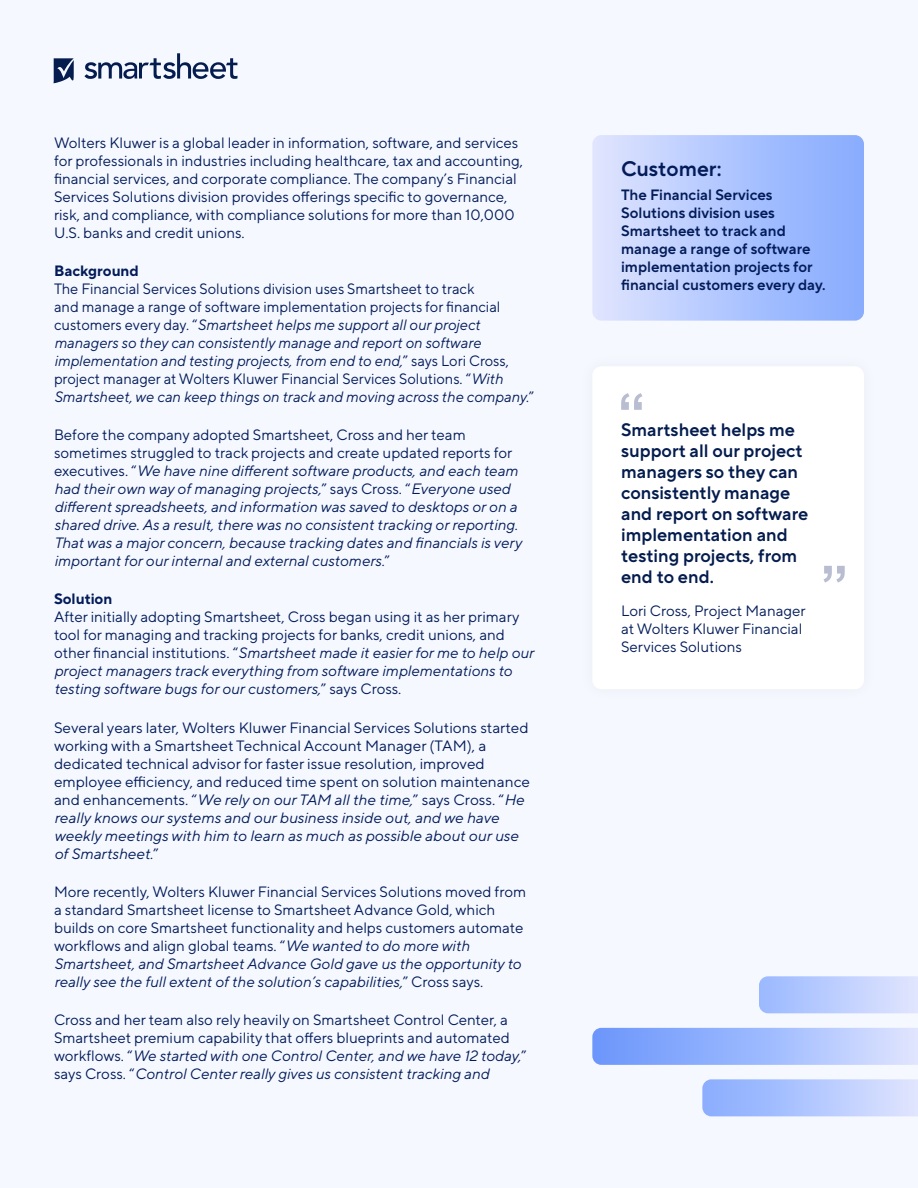
<style>
.page{position:relative;width:918px;height:1188px;background:#f5f8ff}
.page>*{position:absolute;margin:0;border:0;box-sizing:border-box;transform-origin:0 0}
.Header_in_Blue_Gradient_Box{font:600 21px "TT Norms Pro";color:#031c59}
.Quote_in_White_box{font:600 18px/21px "TT Norms Pro";color:#041c4e}
.Main_Body_Text{font:15px/18px "TT Norms Pro";color:#031c59}
.Main_Body_Text-2{font:italic 15px/18px "TT Norms Pro";color:#031c59}
.Text_in_Blue_Gradient_Box{font:600 15px/18px "TT Norms Pro";color:#031c59}
.Quote_Byline{font:15px/18px "TT Norms Pro";color:#031c59}
.s1{font-weight:700}
.s2{font-style:italic}
.s3{font-style:normal}
</style>
<div class="page">
<svg style="left:592px;top:135px;width:272px;height:186px;background:#b2c7fe"></svg>
<div style="left:592px;top:366px;width:272px;height:323px;background:#fff;border-radius:9px"></div>
<svg style="left:621px;top:393px;width:21px;height:17px"></svg>
<svg style="left:824px;top:566px;width:21px;height:17px"></svg>
<svg style="left:84px;top:53px;width:153px;height:26px"></svg>
<svg style="left:53px;top:58px;width:21px;height:25px"></svg>
<svg style="left:759px;top:976px;width:159px;height:37px;background:#becffe"></svg>
<svg style="left:702px;top:1079px;width:216px;height:37px;background:#b3c8fe"></svg>
<svg style="left:592px;top:1028px;width:326px;height:37px;background:#a0bbfd"></svg>
<p class="Main_Body_Text" style="left:54px;top:132px;width:471px">Wolters Kluwer is a global leader in information, software, and services for professionals in industries including healthcare, tax and accounting, financial services, and corporate compliance. The company’s Financial Services Solutions division provides offerings specific to governance, risk, and compliance, with compliance solutions for more than 10,000<br>U.S. banks and credit unions.</p>
<p class="Main_Body_Text" style="left:54px;top:261px;width:482px"><span class="s1">Background<br></span>The Financial Services Solutions division uses Smartsheet to track<br>and manage a range of software implementation projects for financial customers every day. “<span class="s2">Smartsheet helps me support all our project managers so they can consistently manage and report on software implementation and testing projects, from end to end,</span>” says Lori Cross, project manager at Wolters Kluwer Financial Services Solutions. “<span class="s2">With Smartsheet, we can keep things on track and moving across the company.</span>”</p>
<p class="Main_Body_Text-2" style="left:54px;top:425px;width:469px"><span class="s3">Before the company adopted Smartsheet, Cross and her team sometimes struggled to track projects and create updated reports for executives. “</span>We have nine different software products, and each team had their own way of managing projects,<span class="s3">” says Cross. “</span>Everyone used different spreadsheets, and information was saved to desktops or on a shared drive. As a result, there was no consistent tracking or reporting.<br>That was a major concern, because tracking dates and financials is very important for our internal and external customers.<span class="s3">”</span></p>
<p class="Main_Body_Text" style="left:54px;top:589px;width:481px"><span class="s1">Solution<br></span>After initially adopting Smartsheet, Cross began using it as her primary tool for managing and tracking projects for banks, credit unions, and other financial institutions. “<span class="s2">Smartsheet made it easier for me to help our project managers track everything from software implementations to testing software bugs for our customers,</span>” says Cross.</p>
<p class="Main_Body_Text" style="left:54px;top:717px;width:477px">Several years later, Wolters Kluwer Financial Services Solutions started working with a Smartsheet Technical Account Manager (TAM), a dedicated technical advisor for faster issue resolution, improved employee efficiency, and reduced time spent on solution maintenance and enhancements. “<span class="s2">We rely on our TAM all the time,</span>” says Cross. “<span class="s2">He really knows our systems and our business inside out, and we have weekly meetings with him to learn as much as possible about our use of Smartsheet.</span>”</p>
<p class="Main_Body_Text" style="left:54px;top:882px;width:474px">More recently, Wolters Kluwer Financial Services Solutions moved from a standard Smartsheet license to Smartsheet Advance Gold, which builds on core Smartsheet functionality and helps customers automate workflows and align global teams. “<span class="s2">We wanted to do more with Smartsheet, and Smartsheet Advance Gold gave us the opportunity to really see the full extent of the solution’s capabilities,</span>” Cross says.</p>
<p class="Main_Body_Text" style="left:54px;top:1010px;width:474px">Cross and her team also rely heavily on Smartsheet Control Center, a Smartsheet premium capability that offers blueprints and automated workflows. “<span class="s2">We started with one Control Center, and we have 12 today,</span>” says Cross. “<span class="s2">Control Center really gives us consistent tracking and</span></p>
<p class="Header_in_Blue_Gradient_Box" style="left:621px;top:153px;width:102px">Customer:</p>
<p class="Text_in_Blue_Gradient_Box" style="left:621px;top:185px;width:206px">The Financial Services<br>Solutions division uses<br>Smartsheet to track and manage a range of software implementation projects for financial customers every day.</p>
<p class="Quote_in_White_box" style="left:621px;top:418px;width:189px">Smartsheet helps me support all our project managers so they can consistently manage and report on software implementation and testing projects, from end to end.</p>
<p class="Quote_Byline" style="left:621px;top:601px;width:186px">Lori Cross, Project Manager at Wolters Kluwer Financial<br>Services Solutions</p>
</div>
